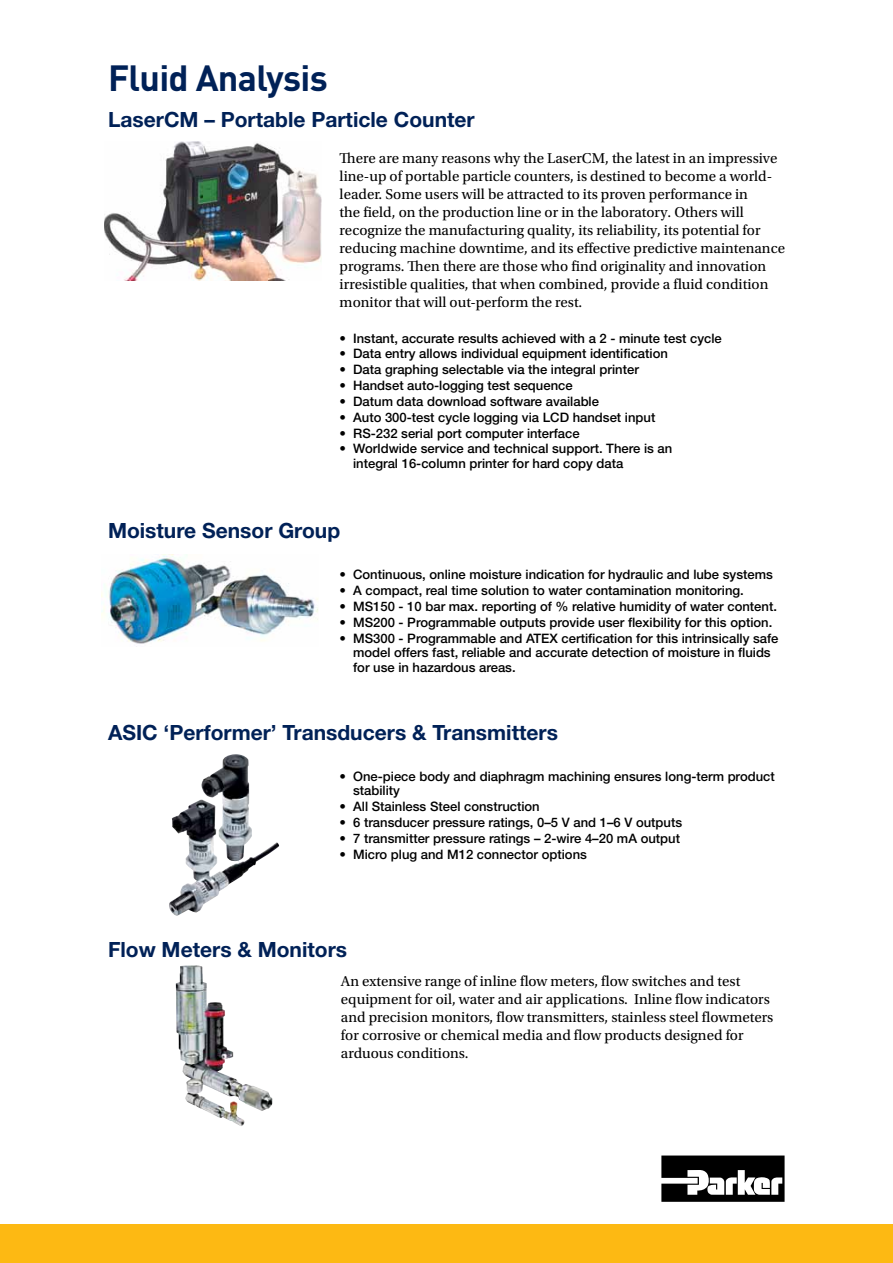
<style>
.page{position:relative;width:893px;height:1263px;background:#fff}
.page>*{position:absolute;margin:0;border:0;box-sizing:border-box;transform-origin:0 0}
.t1{font:700 36px "DINOT";letter-spacing:-.02em;color:#002157}
.t2{font:700 21px "Helvetica Neue LT Std";color:#002157}
.t3{font:15px/18px "Utopia Std";color:#000}
.t4{font:500 13.05px/14.5px "Helvetica Neue LT Std";color:#000}
</style>
<div class="page">
<svg style="left:661px;top:1155px;width:124px;height:47px"></svg>
<div style="left:0;top:1225px;width:893px;height:38px;background:#fdb913"></div>
<img style="left:169px;top:754px;width:110px;height:162px">
<img style="left:176px;top:965px;width:96px;height:161px">
<img style="left:104px;top:141px;width:218px;height:139px">
<img style="left:102px;top:554px;width:216px;height:90px">
<h1 class="t1" style="left:108px;top:54px;width:221px">Fluid Analysis</h1>
<h2 class="t2" style="left:108px;top:107px;width:368px">LaserCM – Portable Particle Counter</h2>
<p class="t3" style="left:340px;top:149px;width:447px">There are many reasons why the LaserCM, the latest in an impressive line-up of portable particle counters, is destined to become a world&shy;leader. Some users will be attracted to its proven performance in<br>the field, on the production line or in the laboratory. Others will recognize the manufacturing quality, its reliability, its potential for reducing machine downtime, and its effective predictive maintenance programs. Then there are those who find originality and innovation irresistible qualities, that when combined, provide a fluid condition monitor that will out-perform the rest.</p>
<p class="t4" style="left:340px;top:330px;width:384px">• Instant, accurate results achieved with a 2 - minute test cycle</p>
<p class="t4" style="left:340px;top:346px;width:330px">• Data entry allows individual equipment identification</p>
<p class="t4" style="left:340px;top:362px;width:301px">• Data graphing selectable via the integral printer</p>
<p class="t4" style="left:340px;top:378px;width:235px">• Handset auto-logging test sequence</p>
<p class="t4" style="left:340px;top:394px;width:261px">• Datum data download software available</p>
<p class="t4" style="left:340px;top:410px;width:317px">• Auto 300-test cycle logging via LCD handset input</p>
<p class="t4" style="left:340px;top:425px;width:242px">• RS-232 serial port computer interface</p>
<p class="t4" style="left:353px;top:441px;width:321px;text-indent:-13px">• Worldwide service and technical support. There is an integral 16-column printer for hard copy data</p>
<h2 class="t2" style="left:108px;top:517px;width:234px">Moisture Sensor Group</h2>
<p class="t4" style="left:340px;top:567px;width:435px">• Continuous, online moisture indication for hydraulic and lube systems</p>
<p class="t4" style="left:340px;top:583px;width:406px">• A compact, real time solution to water contamination monitoring.</p>
<p class="t4" style="left:340px;top:599px;width:439px">• MS150 - 10 bar max. reporting of % relative humidity of water content.</p>
<p class="t4" style="left:340px;top:615px;width:434px">• MS200 - Programmable outputs provide user flexibility for this option.</p>
<p class="t4" style="left:353px;top:631px;width:427px;text-indent:-13px">• MS300 - Programmable and ATEX certification for this intrinsically safe model offers fast, reliable and accurate detection of moisture in fluids for use in hazardous areas.</p>
<h2 class="t2" style="left:108px;top:719px;width:451px">ASIC ‘Performer’ Transducers &amp; Transmitters</h2>
<p class="t4" style="left:353px;top:768px;width:423px;text-indent:-13px">• One-piece body and diaphragm machining ensures long-term product stability</p>
<p class="t4" style="left:340px;top:799px;width:202px">• All Stainless Steel construction</p>
<p class="t4" style="left:340px;top:815px;width:344px">• 6 transducer pressure ratings, 0–5 V and 1–6 V outputs</p>
<p class="t4" style="left:340px;top:831px;width:342px">• 7 transmitter pressure ratings – 2-wire 4–20 mA output</p>
<p class="t4" style="left:340px;top:846px;width:249px">• Micro plug and M12 connector options</p>
<h2 class="t2" style="left:108px;top:936px;width:241px">Flow Meters &amp; Monitors</h2>
<p class="t3" style="left:341px;top:973px;width:434px">An extensive range of inline flow meters, flow switches and test equipment for oil, water and air applications. Inline flow indicators and precision monitors, flow transmitters, stainless steel flowmeters for corrosive or chemical media and flow products designed for arduous conditions.</p>
</div>
